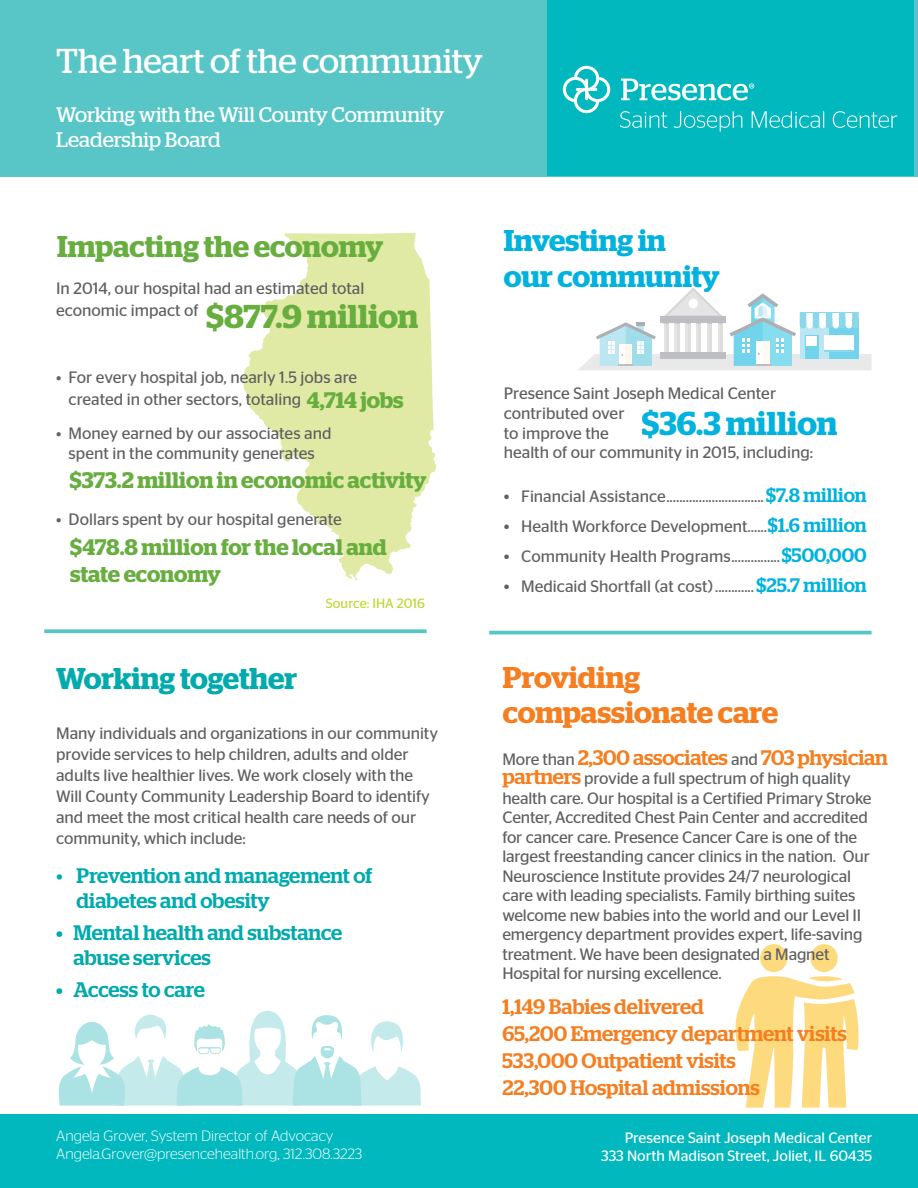
<style>
.page{position:relative;width:918px;height:1188px;background:#fff}
.page>*{position:absolute;margin:0;border:0;box-sizing:border-box;transform-origin:0 0}
.t1{font:34.5px "Stag";letter-spacing:-.005em;color:#fff}
.t2{font:600 33px "Stag";color:#00b2dd}
.t3{font:600 30px/34.5px "Stag";letter-spacing:-.005em;color:#f57e20}
.t4{font:600 30px/36px "Stag";color:#00b2dd}
.t5{font:600 30px "Stag";letter-spacing:-.005em;color:#67ae3e}
.t6{font:600 30px "Stag";letter-spacing:-.005em;color:#00aaad}
.t7{font:600 22.5px/27px "Stag";letter-spacing:-.005em;color:#67ae3e}
.t8{font:500 21px/27px "Stag";letter-spacing:-.005em;color:#f57e20}
.t9{font:500 21px/25.2px "Stag";color:#00aaad}
.t10{font:21px/25.2px "Stag";color:#fff}
.t11{font:16.5px/19.5px "Stag Sans";letter-spacing:-.005em;color:#5f6062}
.t12{font:300 15px/18px "Stag Sans";color:#fff}
.t13{font:15px/18px "Stag Sans";color:#fff;text-align:right}
.t14{font:13.5px "Stag Sans";color:#bfd730}
.s1{font-family:"Stag";font-weight:600;font-size:33px;color:#67ae3e}
.s2{font-family:"Stag";font-weight:600;font-size:22.5px;color:#67ae3e}
.s3{font-family:"Stag Sans";font-weight:400}
.s4{font-size:18px}
.s5{font-family:"Stag";font-weight:500;font-size:19.5px;color:#00b2dd}
.s6{font-family:"Stag Sans";font-weight:400;font-size:16.5px;color:#5f6062}
.s7{font-family:"Stag";font-weight:500;font-size:21px;color:#f57e20}
</style>
<div class="page">
<div style="left:810px;top:944px;width:28px;height:28px;background:#fdda7d;border-radius:50%"></div>
<div style="left:760px;top:944px;width:27px;height:28px;background:#fdda7d;border-radius:50%"></div>
<svg style="left:735px;top:976px;width:124px;height:132px"></svg>
<div style="left:0;top:0;width:918px;height:176px;background:#58c5c7"></div>
<div style="left:548px;top:0;width:366px;height:176px;background:#00b8be"></div>
<svg style="left:621px;top:79px;width:133px;height:21px"></svg>
<svg style="left:563px;top:66px;width:47px;height:47px"></svg>
<svg style="left:620px;top:111px;width:47px;height:17px"></svg>
<svg style="left:674px;top:111px;width:68px;height:21px"></svg>
<svg style="left:752px;top:111px;width:72px;height:17px"></svg>
<svg style="left:833px;top:111px;width:64px;height:17px"></svg>
<div style="left:0;top:1115px;width:918px;height:73px;background:#00b8be"></div>
<svg style="left:59px;top:1011px;width:362px;height:95px"></svg>
<svg style="left:44px;top:629px;width:383px;height:4px;background:#68cacc"></svg>
<svg style="left:579px;top:288px;width:293px;height:82px"></svg>
<div style="left:807px;top:336px;width:10px;height:10px;background:#fff"></div>
<hr style="left:489px;top:631px;width:383px;height:3px;background:#58c5c7">
<svg style="left:243px;top:233px;width:193px;height:347px;fill:#e1eaa5"></svg>
<h1 class="t1" style="left:56px;top:41px;width:428px">The heart of the community</h1>
<p class="t10" style="left:56px;top:101px;width:390px">Working with the Will County Community<br>Leadership Board</p>
<h3 class="t5" style="left:57px;top:229px;width:328px">Impacting the economy</h3>
<p class="t11" style="left:56px;top:276px;width:364px;line-height:22.5px">In 2014, our hospital had an estimated total economic impact of <span class="s1">$877.9 million</span></p>
<p class="t11" style="left:69px;top:366px;width:336px;line-height:22.5px;text-indent:-12px">• For every hospital job, nearly 1.5 jobs are created in other sectors, totaling <span class="s2">4,714 jobs</span></p>
<p class="t11" style="left:56px;top:424px;width:277px;text-align:center">• Money earned by our associates and spent in the community generates</p>
<h3 class="t7" style="left:70px;top:467px;width:358px">$373.2 million in economic activity</h3>
<p class="t11" style="left:56px;top:509px;width:287px">• Dollars spent by our hospital generate</p>
<h3 class="t7" style="left:70px;top:534px;width:318px">$478.8 million for the local and state economy</h3>
<p class="t14" style="left:326px;top:595px;width:101px">Source: IHA 2016</p>
<h3 class="t6" style="left:56px;top:661px;width:243px">Working together</h3>
<p class="t11" style="left:56px;top:723px;width:383px;line-height:21px">Many individuals and organizations in our community provide services to help children, adults and older adults live healthier lives. We work closely with the Will County Community Leadership Board to identify and meet the most critical health care needs of our community, which include:</p>
<p class="t9" style="left:77px;top:862px;width:297px;text-indent:-20px"><span class="s3">•</span> Prevention and management of diabetes and obesity</p>
<p class="t9" style="left:74px;top:920px;width:270px;text-indent:-17px">• Mental health and substance abuse services</p>
<p class="t9" style="left:56px;top:977px;width:150px">• Access to care</p>
<p class="t12" style="left:56px;top:1127px;width:308px">Angela Grover, System Director of Advocacy<br>Angela.Grover@presencehealth.org, 312.308.3223</p>
<h3 class="t4" style="left:504px;top:223px;width:217px">Investing in our community</h3>
<p class="t11" style="left:504px;top:383px;width:311px">Presence Saint Joseph Medical Center contributed over<br>to improve the<br>health of our community in 2015, including:</p>
<p class="t11" style="left:504px;top:486px;width:364px"><span class="s4">•</span> Financial Assistance..............................<span class="s5">$7.8 million</span></p>
<p class="t11" style="left:504px;top:517px;width:364px"><span class="s4">•</span> Health Workforce Development......<span class="s5">$1.6 million</span></p>
<p class="t11" style="left:504px;top:547px;width:365px"><span class="s4">•</span> Community Health Programs...............<span class="s5">$500,000</span></p>
<p class="t11" style="left:504px;top:577px;width:364px"><span class="s4">•</span> Medicaid Shortfall (at cost)............<span class="s5">$25.7 million</span></p>
<h2 class="t2" style="left:642px;top:404px;width:197px">$36.3 million</h2>
<h3 class="t3" style="left:503px;top:660px;width:277px">Providing compassionate care</h3>
<p class="t8" style="left:502px;top:744px;width:387px"><span class="s6">More than</span> 2,300 associates <span class="s6">and</span> 703 physician</p>
<p class="t11" style="left:502px;top:769px;width:371px"><span class="s7">partners</span> provide a full spectrum of high quality health care. Our hospital is a Certified Primary Stroke Center, Accredited Chest Pain Center and accredited for cancer care. Presence Cancer Care is one of the largest freestanding cancer clinics in the nation. Our Neuroscience Institute provides 24/7 neurological care with leading specialists. Family birthing suites welcome new babies into the world and our Level II emergency department provides expert, life-saving treatment. We have been designated a Magnet Hospital for nursing excellence.</p>
<p class="t8" style="left:502px;top:992px;width:346px">1,149 Babies delivered<br>65,200 Emergency department visits<br>533,000 Outpatient visits<br>22,300 Hospital admissions</p>
<p class="t13" style="left:601px;top:1129px;width:273px">Presence Saint Joseph Medical Center<br>333 North Madison Street, Joliet, IL 60435</p>
</div>
